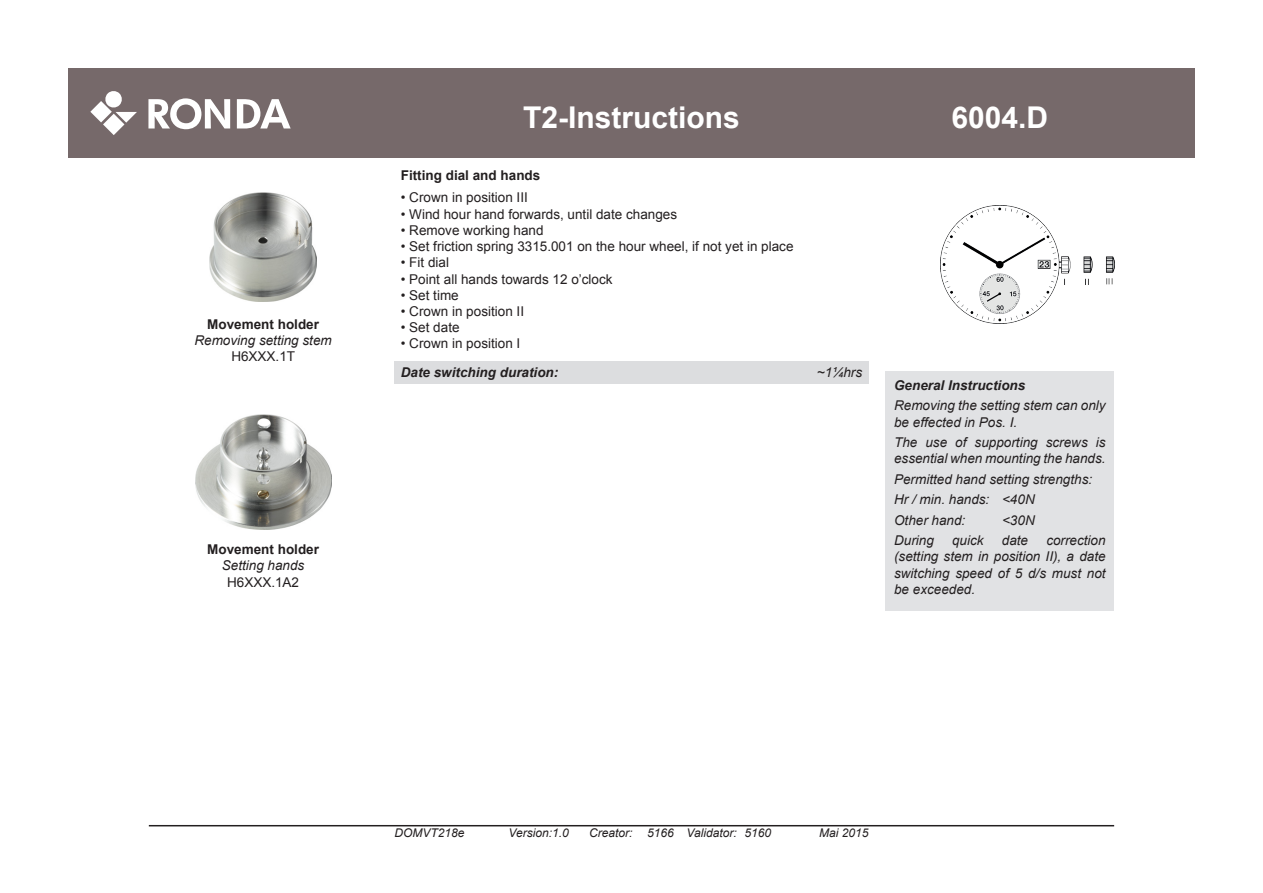
<style>
.page{position:relative;width:1263px;height:893px;background:#fff}
.page>*{position:absolute;margin:0;border:0;box-sizing:border-box;transform-origin:0 0}
.t1{font:700 30px "Arial";color:#fff}
.t2{font:italic 13.5px/16.2px "Arial";color:#231f20}
.t3{font:13.5px "Arial";color:#231f20}
.t4{font:700 13.5px/16.2px "Arial";color:#231f20;text-align:center}
.t5{font:italic 700 13.5px "Arial";color:#231f20}
.t6{font:italic 12px "Arial";color:#231f20}
.s1{font-weight:700;font-style:normal}
.s2{font-style:normal}
.s3{font-weight:400;font-style:italic}
.s4{font-weight:400}
.s5{font-weight:700}
.s6{font-style:inherit}
</style>
<div class="page">
<div style="left:68px;top:68px;width:1127px;height:89px;background:#76696a"></div>
<svg style="left:90px;top:91px;width:47px;height:44px"></svg>
<svg style="left:148px;top:98px;width:82px;height:31px"></svg>
<svg style="left:237px;top:99px;width:54px;height:29px"></svg>
<hr style="left:149px;top:825px;width:965px;height:1px;background:#231f20">
<img style="left:941px;top:205px;width:173px;height:119px">
<img style="left:195px;top:414px;width:136px;height:116px">
<img style="left:209px;top:192px;width:108px;height:109px">
<div style="left:394px;top:361px;width:474px;height:23px;background:#dcdddf"></div>
<div style="left:885px;top:372px;width:229px;height:239px;background:#e1e2e4"></div>
<p class="t2" style="left:194px;top:316px;width:139px;text-align:center"><span class="s1">Movement holder<br></span>Removing setting stem<br><span class="s2">H6XXX.1T</span></p>
<p class="t4" style="left:207px;top:542px;width:113px">Movement holder<br><span class="s3">Setting hands<br></span><span class="s4">H6XXX.1A2</span></p>
<h1 class="t1" style="left:523px;top:98px;width:218px">T2-Instructions</h1>
<p class="t1" style="left:951px;top:98px;width:98px">6004.D</p>
<p class="t4" style="left:401px;top:167px;width:141px">Fitting dial and hands</p>
<p class="t3" style="left:401px;top:189px;width:129px">• Crown in position III</p>
<p class="t3" style="left:401px;top:205px;width:278px">• Wind hour hand forwards, until date changes</p>
<p class="t3" style="left:401px;top:221px;width:144px">• Remove working hand</p>
<p class="t3" style="left:401px;top:237px;width:394px">• Set friction spring 3315.001 on the hour wheel, if not yet in place</p>
<p class="t3" style="left:401px;top:254px;width:50px">• Fit dial</p>
<p class="t3" style="left:401px;top:270px;width:213px">• Point all hands towards 12 o’clock</p>
<p class="t3" style="left:401px;top:286px;width:60px">• Set time</p>
<p class="t3" style="left:401px;top:302px;width:125px">• Crown in position II</p>
<p class="t3" style="left:401px;top:318px;width:60px">• Set date</p>
<p class="t3" style="left:401px;top:335px;width:121px">• Crown in position I</p>
<p class="t5" style="left:401px;top:364px;width:159px">Date switching duration:</p>
<p class="t2" style="left:817px;top:365px;width:47px">~1¼hrs</p>
<p class="t2" style="left:894px;top:375px;width:213px;line-height:20.4px"><span class="s5">General Instructions<br></span>Removing the setting stem can only</p>
<p class="t2" style="left:894px;top:412px;width:213px;line-height:20.4px">be effected in Pos. I.<br>The use of supporting screws is</p>
<p class="t2" style="left:894px;top:449px;width:213px;line-height:20.4px">essential when mounting the hands.<br>Permitted hand setting strengths:<br>Hr / min. hands: &lt;40N<br>Other hand:</p>
<p class="t2" style="left:1002px;top:512px;width:34px">&lt;30N</p>
<p class="t2" style="left:962px;top:512px;width:12px">s:</p>
<p class="t2" style="left:894px;top:532px;width:213px;text-align:justify;text-indent:152px">correction (setting stem in position II), a date switching speed of 5 d/s must not be exceeded.</p>
<p class="t2" style="left:894px;top:532px;width:41px">During</p>
<p class="t2" style="left:952px;top:532px;width:33px">quick</p>
<p class="t2" style="left:1002px;top:532px;width:28px">date</p>
<p class="t6" style="left:394px;top:825px;width:72px">DOMVT<span class="s6">218e</span></p>
<p class="t6" style="left:508px;top:825px;width:45px">Version:</p>
<p class="t6" style="left:589px;top:825px;width:183px">Creator: 5166 Validator: 5160</p>
<p class="t6" style="left:819px;top:825px;width:51px">Mai 2015</p>
</div>
